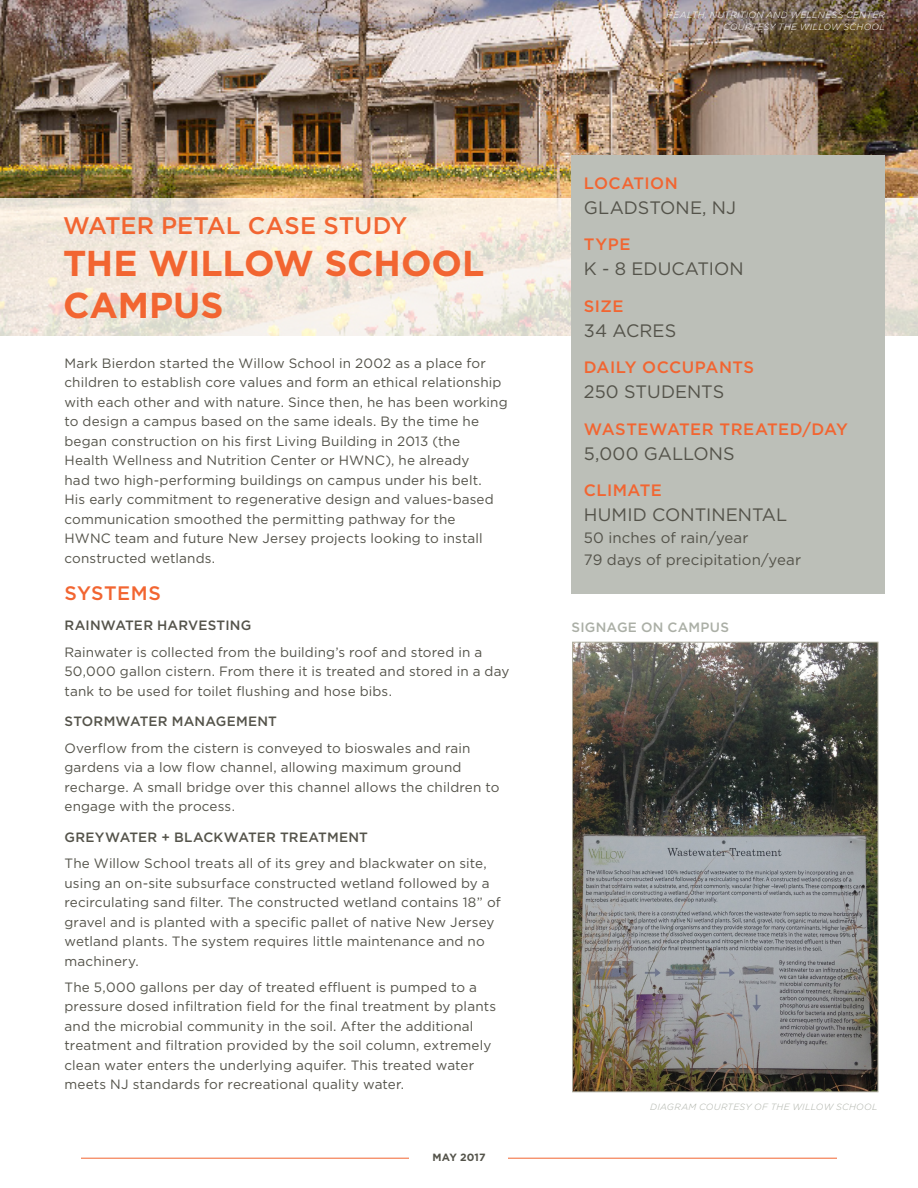
<style>
.page{position:relative;width:918px;height:1188px;background:#fff}
.page>*{position:absolute;margin:0;border:0;box-sizing:border-box;transform-origin:0 0}
.t1{font:700 36px "Gotham";letter-spacing:-.005em;color:#f26531}
.t2{font:500 24px "Gotham";color:#f26531}
.content{font:500 19.5px "Gotham";letter-spacing:.02em;color:#f26531}
.content-2{font:18px "Gotham";letter-spacing:.005em;color:#54534a}
.content-3{font:500 16.5px "Gotham";letter-spacing:.025em;color:#f26531}
.content-4{font:15px "Gotham";letter-spacing:.005em;color:#54534a}
.content-5{font:13.5px/19.5px "Gotham";letter-spacing:.01em;color:#54534a}
.content-6{font:500 13.5px "Gotham";letter-spacing:.015em;color:#54534a}
.content-7{font:500 13.5px "Gotham";letter-spacing:.02em;color:#abafa6}
.content-8{font:700 10.5px "Gotham";letter-spacing:.01em;color:#54534a}
.content-9{font:italic 300 9px/12px "Gotham";letter-spacing:.035em;color:#fff;text-align:right}
.content-10{font:italic 300 9px "Gotham";letter-spacing:.035em;color:#abafa6}
</style>
<div class="page">
<hr style="left:81px;top:1158px;width:756px;height:1px;background:#f26531">
<div style="left:410px;top:1152px;width:98px;height:9px;background:#fff"></div>
<img style="left:0;top:0;width:918px;height:198px">
<svg style="left:0;top:198px;width:918px;height:140px;background:#f1e9de"></svg>
<div style="left:572px;top:155px;width:313px;height:439px;background:#bcbfb8"></div>
<img style="left:574px;top:644px;width:302px;height:446px">
<div style="left:572px;top:642px;width:306px;height:450px;border:1px solid #afaea0"></div>
<p class="t2" style="left:63px;top:210px;width:346px">WATER PETAL CASE STUDY</p>
<p class="t1" style="left:63px;top:239px;width:423px">THE WILLOW SCHOOL</p>
<p class="t1" style="left:63px;top:281px;width:162px">CAMPUS</p>
<p class="content-5" style="left:64px;top:353px;width:445px">Mark Bierdon started the Willow School in 2002 as a place for children to establish core values and form an ethical relationship with each other and with nature. Since then, he has been working to design a campus based on the same ideals. By the time he began construction on his first Living Building in 2013 (the<br>Health Wellness and Nutrition Center or HWNC), he already<br>had two high-performing buildings on campus under his belt.<br>His early commitment to regenerative design and values-based communication smoothed the permitting pathway for the<br>HWNC team and future New Jersey projects looking to install constructed wetlands.</p>
<p class="content" style="left:64px;top:580px;width:98px">SYSTEMS</p>
<p class="content-6" style="left:64px;top:617px;width:189px">RAINWATER HARVESTING</p>
<p class="content-5" style="left:64px;top:642px;width:446px">Rainwater is collected from the building’s roof and stored in a<br>50,000 gallon cistern. From there it is treated and stored in a day tank to be used for toilet flushing and hose bibs.</p>
<p class="content-6" style="left:64px;top:713px;width:214px">STORMWATER MANAGEMENT</p>
<p class="content-5" style="left:64px;top:738px;width:437px">Overflow from the cistern is conveyed to bioswales and rain gardens via a low flow channel, allowing maximum ground recharge. A small bridge over this channel allows the children to engage with the process.</p>
<p class="content-6" style="left:64px;top:828px;width:305px">GREYWATER + BLACKWATER TREATMENT</p>
<p class="content-5" style="left:64px;top:853px;width:438px">The Willow School treats all of its grey and blackwater on site, using an on-site subsurface constructed wetland followed by a recirculating sand filter. The constructed wetland contains 18” of gravel and is planted with a specific pallet of native New Jersey wetland plants. The system requires little maintenance and no machinery.</p>
<p class="content-5" style="left:64px;top:977px;width:433px">The 5,000 gallons per day of treated effluent is pumped to a pressure dosed infiltration field for the final treatment by plants and the microbial community in the soil. After the additional treatment and filtration provided by the soil column, extremely clean water enters the underlying aquifer. This treated water meets NJ standards for recreational quality water.</p>
<p class="content-8" style="left:432px;top:1150px;width:55px">MAY 2017</p>
<p class="content-9" style="left:666px;top:8px;width:220px">HEALTH, NUTRITION AND WELLNESS CENTER<br>COURTESY THE WILLOW SCHOOL</p>
<p class="content-3" style="left:584px;top:172px;width:96px">LOCATION</p>
<p class="content-2" style="left:584px;top:196px;width:154px">GLADSTONE, NJ</p>
<p class="content-3" style="left:584px;top:234px;width:48px">TYPE</p>
<p class="content-2" style="left:584px;top:257px;width:161px">K - 8 EDUCATION</p>
<p class="content-3" style="left:584px;top:295px;width:41px">SIZE</p>
<p class="content-2" style="left:584px;top:319px;width:94px">34 ACRES</p>
<p class="content-3" style="left:584px;top:357px;width:172px">DAILY OCCUPANTS</p>
<p class="content-2" style="left:584px;top:380px;width:142px">250 STUDENTS</p>
<p class="content-3" style="left:584px;top:418px;width:266px">WASTEWATER TREATED/DAY</p>
<p class="content-2" style="left:584px;top:442px;width:152px">5,000 GALLONS</p>
<p class="content-3" style="left:584px;top:480px;width:80px">CLIMATE</p>
<p class="content-2" style="left:584px;top:503px;width:205px">HUMID CONTINENTAL</p>
<p class="content-4" style="left:584px;top:528px;width:166px">50 inches of rain/year</p>
<p class="content-4" style="left:584px;top:550px;width:219px">79 days of precipitation/year</p>
<p class="content-7" style="left:572px;top:618px;width:159px">SIGNAGE ON CAMPUS</p>
<p class="content-10" style="left:650px;top:1101px;width:229px">DIAGRAM COURTESY OF THE WILLOW SCHOOL</p>
</div>
